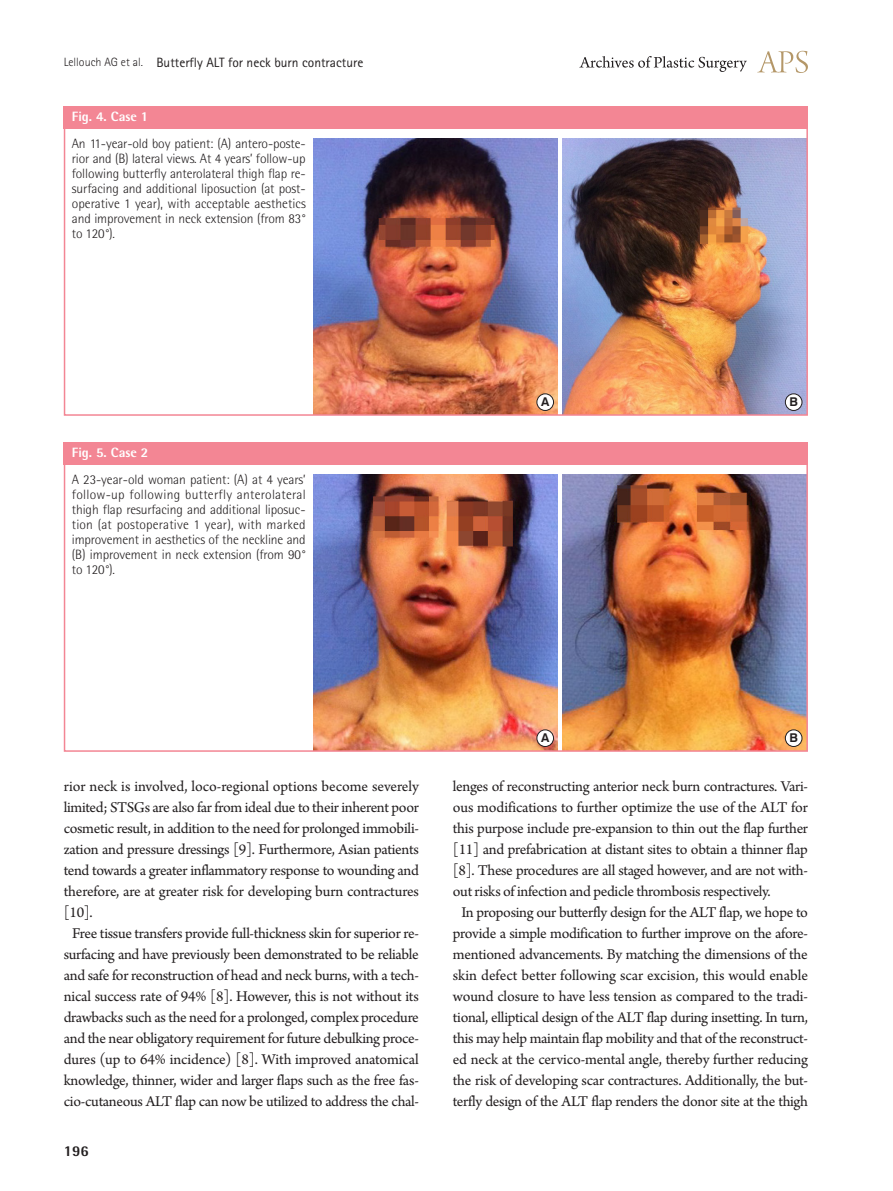
<style>
.page{position:relative;width:893px;height:1191px;background:#fff}
.page>*{position:absolute;margin:0;border:0;box-sizing:border-box;transform-origin:0 0}
.본문{font:15.75px/21px "Arno Pro";letter-spacing:-.02em;color:#231f20;text-align:center}
.본문_0{font:15.75px/21px "Arno Pro";letter-spacing:-.01em;color:#231f20;text-align:justify}
.t1{font:800 15px "Rotis Semi Sans Std";color:#231f20}
.그림설명{font:300 13.5px/15px "Rotis Semi Sans Std";letter-spacing:-.01em;color:#231f20;text-align:justify}
.하시라_제목{font:13.5px "Rotis Sans Serif Std";color:#231f20}
.표그림제목{font:800 13.5px "Rotis Semi Sans Std";color:#fff}
.t2{font:700 12.15px "Swiss 721 BT";color:#231f20}
.s1{font-weight:300;font-size:12px}
</style>
<div class="page">
<svg style="left:757px;top:51px;width:51px;height:22px"></svg>
<svg style="left:579px;top:56px;width:168px;height:16px"></svg>
<div style="left:64px;top:106px;width:744px;height:23px;background:#f38694"></div>
<div style="left:64px;top:442px;width:744px;height:23px;background:#f38694"></div>
<img style="left:314px;top:138px;width:244px;height:275px">
<img style="left:314px;top:474px;width:244px;height:275px">
<img style="left:562px;top:138px;width:243px;height:275px">
<img style="left:562px;top:474px;width:243px;height:275px">
<div style="left:537px;top:394px;width:16px;height:16px;background:#fff;border-radius:50%"></div>
<div style="left:537px;top:394px;width:17px;height:17px;border:1px solid #231f20;border-radius:50%"></div>
<div style="left:537px;top:730px;width:16px;height:16px;background:#fff;border-radius:50%"></div>
<div style="left:537px;top:729px;width:17px;height:17px;border:1px solid #231f20;border-radius:50%"></div>
<div style="left:785px;top:394px;width:17px;height:16px;background:#fff;border-radius:50%"></div>
<div style="left:785px;top:394px;width:17px;height:17px;border:1px solid #231f20;border-radius:50%"></div>
<div style="left:785px;top:730px;width:17px;height:16px;background:#fff;border-radius:50%"></div>
<div style="left:785px;top:729px;width:17px;height:17px;border:1px solid #231f20;border-radius:50%"></div>
<div style="left:64px;top:106px;width:744px;height:310px;border:2px solid #f38694"></div>
<div style="left:64px;top:442px;width:744px;height:310px;border:2px solid #f38694"></div>
<p class="하시라_제목" style="left:64px;top:54px;width:301px"><span class="s1">Lellouch AG et al.</span> Butterfly ALT for neck burn contracture</p>
<p class="표그림제목" style="left:72px;top:108px;width:78px">Fig. 4. Case 1</p>
<p class="그림설명" style="left:72px;top:136px;width:235px">An 11-year-old boy patient: (A) antero-poste&shy;rior and (B) lateral views. At 4 years’ follow-up following butterfly anterolateral thigh flap re&shy;surfacing and additional liposuction (at post&shy;operative 1 year), with acceptable aesthetics and improvement in neck extension (from 83° to 120°).</p>
<p class="표그림제목" style="left:72px;top:444px;width:78px">Fig. 5. Case 2</p>
<p class="그림설명" style="left:72px;top:472px;width:235px">A 23-year-old woman patient: (A) at 4 years’ follow-up following butterfly anterolateral thigh flap resurfacing and additional liposuc&shy;tion (at postoperative 1 year), with marked improvement in aesthetics of the neckline and (B) improvement in neck extension (from 90° to 120°).</p>
<p class="t2" style="left:541px;top:395px;width:10px">A</p>
<p class="t2" style="left:789px;top:395px;width:10px">B</p>
<p class="본문_0" style="left:64px;top:777px;width:357px">rior neck is involved, loco-regional options become severely limited; STSGs are also far from ideal due to their inherent poor cosmetic result, in addition to the need for prolonged immobili&shy;zation and pressure dressings [9]. Furthermore, Asian patients tend towards a greater inflammatory response to wounding and therefore, are at greater risk for developing burn contractures [10].</p>
<p class="본문" style="left:64px;top:924px;width:357px">Free tissue transfers provide full-thickness skin for superior re&shy;surfacing and have previously been demonstrated to be reliable and safe for reconstruction of head and neck burns, with a tech&shy;nical success rate of 94% [8]. However, this is not without its drawbacks such as the need for a prolonged, complex procedure and the near obligatory requirement for future debulking proce&shy;dures (up to 64% incidence) [8]. With improved anatomical knowledge, thinner, wider and larger flaps such as the free fas&shy;cio-cutaneous ALT flap can now be utilized to address the chal-</p>
<p class="t1" style="left:64px;top:1141px;width:27px">196</p>
<p class="t2" style="left:541px;top:730px;width:10px">A</p>
<p class="t2" style="left:789px;top:730px;width:10px">B</p>
<p class="본문" style="left:453px;top:777px;width:357px;text-align:justify">lenges of reconstructing anterior neck burn contractures. Vari&shy;ous modifications to further optimize the use of the ALT for this purpose include pre-expansion to thin out the flap further [11] and prefabrication at distant sites to obtain a thinner flap [8]. These procedures are all staged however, and are not with&shy;out risks of infection and pedicle thrombosis respectively.</p>
<p class="본문" style="left:453px;top:903px;width:357px">In proposing our butterfly design for the ALT flap, we hope to provide a simple modification to further improve on the afore&shy;mentioned advancements. By matching the dimensions of the skin defect better following scar excision, this would enable wound closure to have less tension as compared to the tradi&shy;tional, elliptical design of the ALT flap during insetting. In turn, this may help maintain flap mobility and that of the reconstruct&shy;ed neck at the cervico-mental angle, thereby further reducing the risk of developing scar contractures. Additionally, the but&shy;terfly design of the ALT flap renders the donor site at the thigh</p>
</div>
